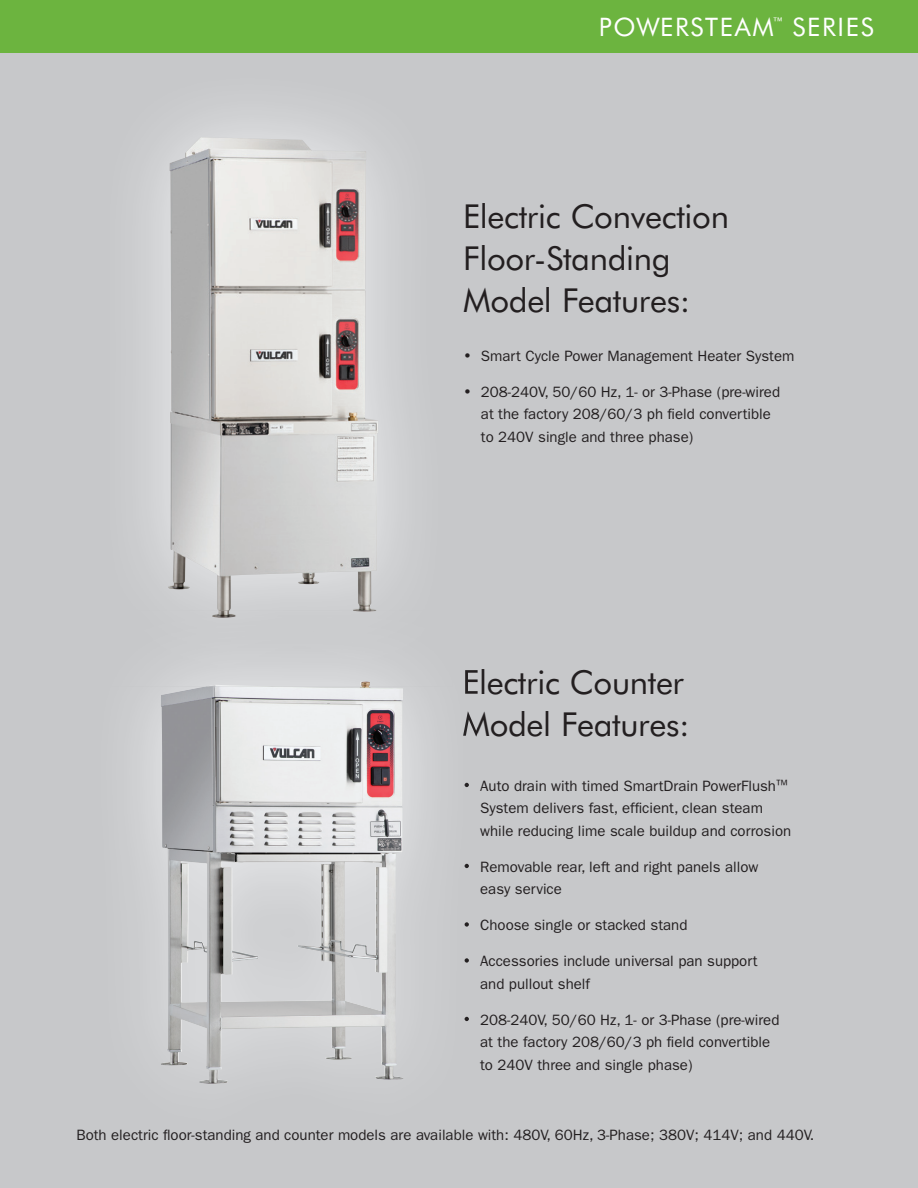
<style>
.page{position:relative;width:918px;height:1188px;background:#c7c8ca}
.page>*{position:absolute;margin:0;border:0;box-sizing:border-box;transform-origin:0 0}
.t1{font:33px/42px "Futura BT";letter-spacing:-.01em;color:#231f20}
.t2{font:25.5px "Futura BT";letter-spacing:.065em;color:#fff}
.t3{font:15px/22.5px "Franklin Gothic";color:#231f20}
.s1{font-family:"Futura BT";font-weight:300;font-style:italic}
.s2{font-size:13.5px}
</style>
<div class="page">
<div style="left:0;top:0;width:918px;height:53px;background:#6cb43f"></div>
<img style="left:142px;top:689px;width:323px;height:331px">
<img style="left:465px;top:670px;width:13px;height:24px">
<img style="left:463px;top:711px;width:15px;height:26px">
<svg style="left:465px;top:782px;width:4px;height:6px"></svg>
<svg style="left:465px;top:863px;width:4px;height:6px"></svg>
<svg style="left:465px;top:922px;width:4px;height:5px"></svg>
<svg style="left:465px;top:958px;width:4px;height:5px"></svg>
<svg style="left:465px;top:1016px;width:4px;height:6px"></svg>
<img style="left:161px;top:686px;width:242px;height:398px">
<div style="left:151px;top:119px;width:246px;height:567px;background:#d0d1d3"></div>
<img style="left:207px;top:681px;width:163px;height:5px">
<img style="left:170px;top:137px;width:208px;height:369px">
<img style="left:168px;top:505px;width:209px;height:106px">
<img style="left:212px;top:611px;width:164px;height:7px">
<p class="t2" style="left:599px;top:11px;width:276px">POWERSTEAM<sup>™</sup> SERIES</p>
<p class="t1" style="left:463px;top:195px;width:268px">Electric Convection<br>Floor-Standing<br>Model Features:</p>
<p class="t3" style="left:463px;top:345px;width:333px"><span class="s1">•</span> Smart Cycle Power Management Heater System</p>
<p class="t3" style="left:481px;top:381px;width:301px;text-indent:-18px"><span class="s1">•</span> 208-240V, 50/60 Hz, 1- or 3-Phase (pre-wired at the factory 208/60/3 ph field convertible to 240V single and three phase)</p>
<p class="t1" style="left:462px;top:661px;width:229px">Electric Counter<br>Model Features:</p>
<p class="t3" style="left:480px;top:774px;width:313px;text-indent:-18px"><span class="s1">•</span> Auto drain with timed SmartDrain PowerFlush<span class="s2">™<br></span>System delivers fast, efficient, clean steam while reducing lime scale buildup and corrosion</p>
<p class="t3" style="left:480px;top:855px;width:280px;text-indent:-18px"><span class="s1">•</span> Removable rear, left and right panels allow easy service</p>
<p class="t3" style="left:462px;top:914px;width:227px"><span class="s1">•</span> Choose single or stacked stand</p>
<p class="t3" style="left:480px;top:950px;width:279px;text-indent:-18px"><span class="s1">•</span> Accessories include universal pan support and pullout shelf</p>
<p class="t3" style="left:480px;top:1008px;width:301px;text-indent:-18px"><span class="s1">•</span> 208-240V, 50/60 Hz, 1- or 3-Phase (pre-wired at the factory 208/60/3 ph field convertible to 240V three and single phase)</p>
<p class="t3" style="left:76px;top:1124px;width:739px">Both electric floor-standing and counter models are available with: 480V, 60Hz, 3-Phase; 380V; 414V; and 440V.</p>
</div>
